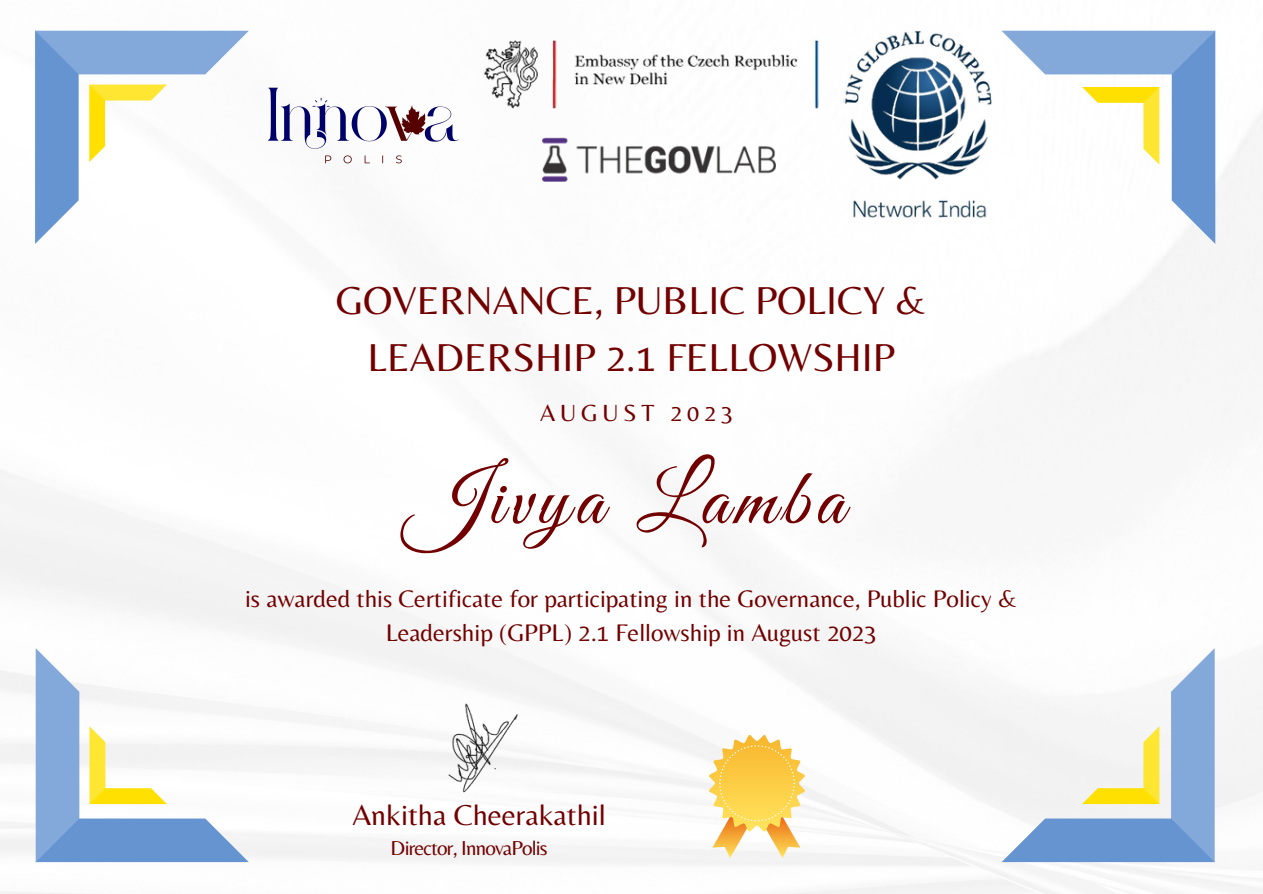
<style>
.page{position:relative;width:1263px;height:894px;background:#fff}
.page>*{position:absolute;margin:0;border:0;box-sizing:border-box;transform-origin:0 0}
.t1{font:80.85px "Great Vibes";letter-spacing:.075em;color:#720000}
.t2{font:40.5px/56.7px "Belleza";color:#720000;text-align:center}
.t3{font:30px "Belleza";color:#720000}
.t4{font:24.9px/34.3px "Belleza";color:#720000;text-align:center}
.t5{font:24.3px "Belleza";letter-spacing:.2em;color:#720000}
.t6{font:21px "Belleza";letter-spacing:-.04em;color:#720000}
</style>
<div class="page">
<img style="left:0;top:30px;width:1263px;height:863px">
<svg style="left:35px;top:648px;width:214px;height:213px"></svg>
<svg style="left:36px;top:648px;width:43px;height:213px;background:#8cafdc"></svg>
<svg style="left:1002px;top:648px;width:169px;height:213px;fill:#f4f3f3"></svg>
<svg style="left:1171px;top:648px;width:44px;height:213px;background:#8cafdc"></svg>
<svg style="left:35px;top:30px;width:214px;height:214px"></svg>
<svg style="left:35px;top:31px;width:211px;height:43px;background:#8aaedc"></svg>
<svg style="left:89px;top:84px;width:78px;height:78px"></svg>
<svg style="left:89px;top:726px;width:78px;height:77px"></svg>
<svg style="left:1082px;top:726px;width:77px;height:77px"></svg>
<svg style="left:1002px;top:30px;width:213px;height:214px"></svg>
<svg style="left:1002px;top:31px;width:213px;height:43px;background:#8cafdc"></svg>
<svg style="left:1082px;top:87px;width:77px;height:77px"></svg>
<img style="left:709px;top:735px;width:96px;height:121px">
<img style="left:246px;top:30px;width:234px;height:190px">
<img style="left:543px;top:137px;width:233px;height:44px">
<img style="left:480px;top:33px;width:350px;height:83px">
<img style="left:840px;top:30px;width:151px;height:190px">
<img style="left:439px;top:701px;width:91px;height:95px">
<p class="t2" style="left:336px;top:271px;width:593px">GOVERNANCE, PUBLIC POLICY &amp;<br>LEADERSHIP 2.1 FELLOWSHIP</p>
<p class="t5" style="left:540px;top:398px;width:195px">AUGUST 2023</p>
<p class="t1" style="left:405px;top:454px;width:440px">Jivya Lamba</p>
<p class="t4" style="left:245px;top:580px;width:774px">is awarded this Certificate for participating in the Governance, Public Policy &amp;<br>Leadership (GPPL) 2.1 Fellowship in August 2023</p>
<p class="t3" style="left:352px;top:796px;width:255px">Ankitha Cheerakathil</p>
<p class="t6" style="left:391px;top:835px;width:158px">Director, InnovaPolis</p>
</div>
